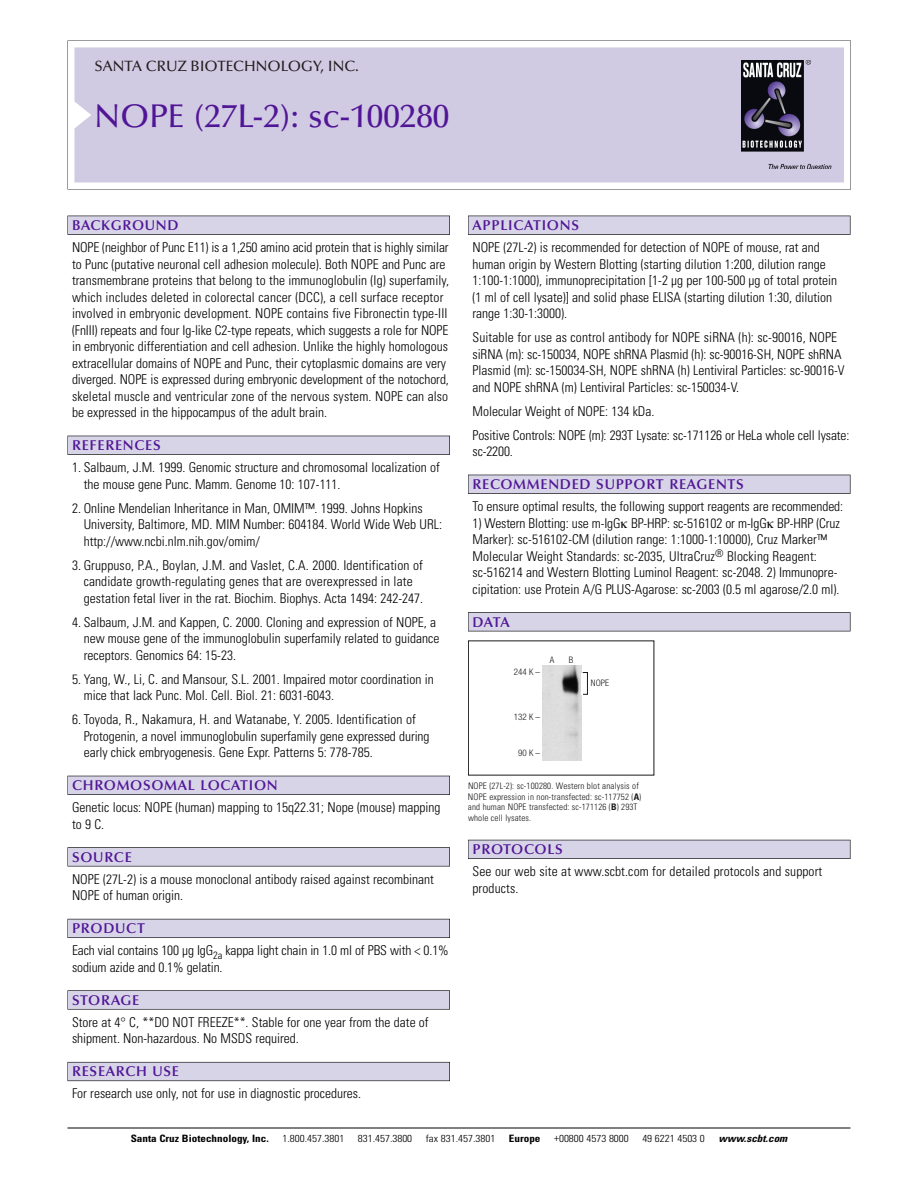
<style>
.page{position:relative;width:918px;height:1188px;background:#fff}
.page>*{position:absolute;margin:0;border:0;box-sizing:border-box;transform-origin:0 0}
.t1{font:500 33px "Optima";color:#511695}
.t2{font:500 15px "Optima";color:#231f20}
.t3{font:600 14.25px "Optima";letter-spacing:.05em;color:#511695}
.t4{font:300 condensed 13.5px/16.5px "Univers";color:#000}
.t5{font:300 condensed 10.2px "Univers";color:#000;scale:1.1 1}
.t6{font:700 condensed 10.2px "Univers";color:#000;scale:1.1 1}
.t7{font:italic 700 condensed 10.2px "Univers";color:#000;scale:1.1 1}
.t8{font:300 condensed 9px/10.5px "Univers";letter-spacing:.015em;color:#191919}
.t9{font:300 condensed 9px "Helvetica Neue";color:#191919}
.s1{font-weight:700}
</style>
<div class="page">
<svg style="left:74px;top:41px;width:777px;height:148px"></svg>
<div style="left:74px;top:47px;width:770px;height:135px;background:#d1cae3"></div>
<img style="left:741px;top:60px;width:90px;height:108px">
<div style="left:68px;top:216px;width:382px;height:19px;background:#535256"></div>
<div style="left:68px;top:216px;width:381px;height:18px;background:#d7d4e8"></div>
<div style="left:68px;top:436px;width:382px;height:19px;background:#525156"></div>
<div style="left:68px;top:436px;width:381px;height:18px;background:#d7d4e8"></div>
<div style="left:68px;top:776px;width:382px;height:19px;background:#515057"></div>
<div style="left:68px;top:776px;width:381px;height:18px;background:#d7d4e8"></div>
<div style="left:68px;top:847px;width:382px;height:19px;background:#575659"></div>
<div style="left:68px;top:848px;width:381px;height:18px;background:#d7d4e8"></div>
<div style="left:68px;top:919px;width:382px;height:19px;background:#595860"></div>
<div style="left:68px;top:919px;width:381px;height:18px;background:#d7d4e8"></div>
<svg style="left:68px;top:990px;width:382px;height:20px"></svg>
<div style="left:68px;top:991px;width:381px;height:18px;background:#d7d4e8"></div>
<div style="left:68px;top:1062px;width:382px;height:19px;background:#686770"></div>
<div style="left:68px;top:1063px;width:381px;height:18px;background:#d7d4e8"></div>
<div style="left:468px;top:216px;width:382px;height:19px;background:#535256"></div>
<div style="left:468px;top:216px;width:382px;height:18px;background:#d7d4e8"></div>
<div style="left:468px;top:475px;width:382px;height:19px;background:#525156"></div>
<div style="left:468px;top:475px;width:382px;height:18px;background:#d7d4e8"></div>
<div style="left:468px;top:612px;width:382px;height:19px;background:#545357"></div>
<div style="left:468px;top:613px;width:382px;height:18px;background:#d7d4e8"></div>
<div style="left:468px;top:840px;width:382px;height:19px;background:#535259"></div>
<div style="left:468px;top:840px;width:382px;height:18px;background:#d7d4e8"></div>
<hr style="left:68px;top:1128px;width:782px;height:1px;background:#000">
<img style="left:542px;top:665px;width:39px;height:96px">
<div style="left:583px;top:672px;width:5px;height:22px;border:1px solid #191919"></div>
<p class="t2" style="left:94px;top:60px;width:266px">SANTA CRUZ BIOTECHNOLOGY, INC.</p>
<p class="t1" style="left:94px;top:102px;width:356px">NOPE (27L-2): sc-100280</p>
<p class="t3" style="left:72px;top:219px;width:108px">BACKGROUND</p>
<p class="t4" style="left:72px;top:240px;width:379px">NOPE (neighbor of Punc E11) is a 1,250 amino acid protein that is highly similar to Punc (putative neuronal cell adhesion molecule). Both NOPE and Punc are transmembrane proteins that belong to the immunoglobulin (Ig) superfamily, which includes deleted in colorectal cancer (DCC), a cell surface receptor involved in embryonic development. NOPE contains five Fibronectin type-III (FnIII) repeats and four Ig-like C2-type repeats, which suggests a role for NOPE in embryonic differentiation and cell adhesion. Unlike the highly homologous extracellular domains of NOPE and Punc, their cytoplasmic domains are very diverged. NOPE is expressed during embryonic development of the notochord, skeletal muscle and ventricular zone of the nervous system. NOPE can also be expressed in the hippocampus of the adult brain.</p>
<p class="t3" style="left:72px;top:439px;width:90px">REFERENCES</p>
<p class="t4" style="left:84px;top:460px;width:358px;text-indent:-12px">1. Salbaum, J.M. 1999. Genomic structure and chromosomal localization of the mouse gene Punc. Mamm. Genome 10: 107-111.</p>
<p class="t4" style="left:84px;top:501px;width:360px;text-indent:-12px">2. Online Mendelian Inheritance in Man, OMIM™. 1999. Johns Hopkins<br>University, Baltimore, MD. MIM Number: 604184. World Wide Web URL: http://www.ncbi.nlm.nih.gov/omim/</p>
<p class="t4" style="left:84px;top:558px;width:341px;text-indent:-12px">3. Gruppuso, P.A., Boylan, J.M. and Vaslet, C.A. 2000. Identification of candidate growth-regulating genes that are overexpressed in late gestation fetal liver in the rat. Biochim. Biophys. Acta 1494: 242-247.</p>
<p class="t4" style="left:84px;top:615px;width:357px;text-indent:-12px">4. Salbaum, J.M. and Kappen, C. 2000. Cloning and expression of NOPE, a new mouse gene of the immunoglobulin superfamily related to guidance receptors. Genomics 64: 15-23.</p>
<p class="t4" style="left:84px;top:672px;width:352px;text-indent:-12px">5. Yang, W., Li, C. and Mansour, S.L. 2001. Impaired motor coordination in mice that lack Punc. Mol. Cell. Biol. 21: 6031-6043.</p>
<p class="t4" style="left:84px;top:712px;width:347px;text-indent:-12px">6. Toyoda, R., Nakamura, H. and Watanabe, Y. 2005. Identification of<br>Protogenin, a novel immunoglobulin superfamily gene expressed during early chick embryogenesis. Gene Expr. Patterns 5: 778-785.</p>
<p class="t3" style="left:72px;top:779px;width:207px">CHROMOSOMAL LOCATION</p>
<p class="t4" style="left:72px;top:801px;width:370px">Genetic locus: NOPE (human) mapping to 15q22.31; Nope (mouse) mapping to 9 C.</p>
<p class="t3" style="left:72px;top:851px;width:61px">SOURCE</p>
<p class="t4" style="left:72px;top:872px;width:363px">NOPE (27L-2) is a mouse monoclonal antibody raised against recombinant<br>NOPE of human origin.</p>
<p class="t3" style="left:72px;top:922px;width:74px">PRODUCT</p>
<p class="t4" style="left:72px;top:944px;width:378px">Each vial contains 100 µg IgG<sub>2a</sub> kappa light chain in 1.0 ml of PBS with &lt; 0.1% sodium azide and 0.1% gelatin.</p>
<p class="t3" style="left:72px;top:994px;width:69px">STORAGE</p>
<p class="t4" style="left:72px;top:1015px;width:358px">Store at 4° C, **DO NOT FREEZE**. Stable for one year from the date of shipment. Non-hazardous. No MSDS required.</p>
<p class="t3" style="left:72px;top:1066px;width:109px">RESEARCH USE</p>
<p class="t4" style="left:72px;top:1087px;width:291px">For research use only, not for use in diagnostic procedures.</p>
<p class="t3" style="left:473px;top:219px;width:108px">APPLICATIONS</p>
<p class="t4" style="left:473px;top:240px;width:366px">NOPE (27L-2) is recommended for detection of NOPE of mouse, rat and human origin by Western Blotting (starting dilution 1:200, dilution range 1:100-1:1000), immunoprecipitation [1-2 µg per 100-500 µg of total protein (1 ml of cell lysate)] and solid phase ELISA (starting dilution 1:30, dilution range 1:30-1:3000).</p>
<p class="t4" style="left:473px;top:330px;width:374px">Suitable for use as control antibody for NOPE siRNA (h): sc-90016, NOPE siRNA (m): sc-150034, NOPE shRNA Plasmid (h): sc-90016-SH, NOPE shRNA Plasmid (m): sc-150034-SH, NOPE shRNA (h) Lentiviral Particles: sc-90016-V and NOPE shRNA (m) Lentiviral Particles: sc-150034-V.</p>
<p class="t4" style="left:473px;top:404px;width:183px">Molecular Weight of NOPE: 134 kDa.</p>
<p class="t4" style="left:473px;top:428px;width:378px">Positive Controls: NOPE (m): 293T Lysate: sc-171126 or HeLa whole cell lysate: sc-2200.</p>
<p class="t3" style="left:473px;top:478px;width:273px">RECOMMENDED SUPPORT REAGENTS</p>
<p class="t4" style="left:473px;top:499px;width:372px">To ensure optimal results, the following support reagents are recommended:</p>
<p class="t4" style="left:473px;top:516px;width:369px">1) Western Blotting: use m-IgG BP-HRP: sc-516102 or m-IgG BP-HRP (Cruz Marker): sc-516102-CM (dilution range: 1:1000-1:10000), Cruz Marker™ Molecular Weight Standards: sc-2035, UltraCruz<sup>®</sup> Blocking Reagent: sc-516214 and Western Blotting Luminol Reagent: sc-2048. 2) Immunopre&shy;cipitation: use Protein A/G PLUS-Agarose: sc-2003 (0.5 ml agarose/2.0 ml).</p>
<p class="t3" style="left:473px;top:616px;width:39px">DATA</p>
<p class="t9" style="left:514px;top:669px;width:28px">244 K –</p>
<p class="t9" style="left:514px;top:714px;width:28px">132 K –</p>
<p class="t9" style="left:518px;top:750px;width:23px">90K–</p>
<p class="t9" style="left:550px;top:656px;width:6px">A</p>
<p class="t9" style="left:569px;top:656px;width:6px">B</p>
<p class="t9" style="left:591px;top:679px;width:20px">NOPE</p>
<p class="t8" style="left:468px;top:782px;width:175px">NOPE (27L-2): sc-100280. Western blot analysis of NOPE expression in non-transfected: sc-117752 (<span class="s1">A</span>) and human NOPE transfected: sc-171126 (<span class="s1">B</span>) 293T whole cell lysates.</p>
<p class="t3" style="left:473px;top:843px;width:92px">PROTOCOLS</p>
<p class="t4" style="left:473px;top:865px;width:351px">See our web site at www.scbt.com for detailed protocols and support products.</p>
<p class="t6" style="left:131px;top:1135px;width:127px">Santa Cruz Biotechnology, Inc.</p>
<p class="t5" style="left:282px;top:1135px;width:58px">1.800.457.3801</p>
<p class="t5" style="left:358px;top:1135px;width:51px">831.457.3800</p>
<p class="t5" style="left:426px;top:1135px;width:65px">fax 831.457.3801</p>
<p class="t6" style="left:509px;top:1135px;width:30px">Europe</p>
<p class="t5" style="left:554px;top:1135px;width:69px">+00800 4573 8000</p>
<p class="t5" style="left:642px;top:1135px;width:58px">49 6221 4503 0</p>
<p class="t7" style="left:719px;top:1135px;width:66px">www.scbt.com</p>
</div>
